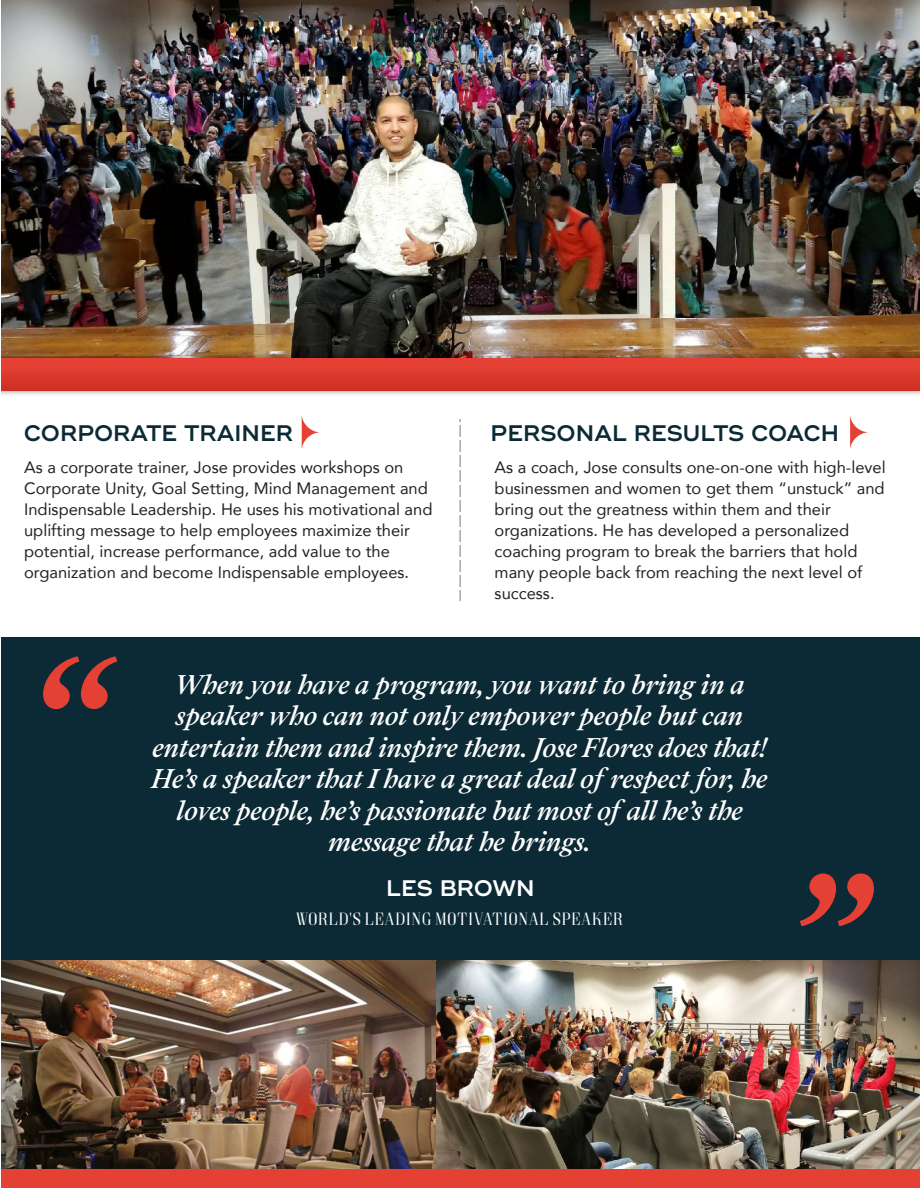
<style>
.page{position:relative;width:920px;height:1188px;background:#fff}
.page>*{position:absolute;margin:0;border:0;box-sizing:border-box;transform-origin:0 0}
.t1{font:italic 500 30px/31.5px "Addington CF";color:#fff;text-align:center}
.t2{font:600 22.5px "Ridley Grotesk";color:#0c2a35}
.t3{font:600 22.5px "Ridley Grotesk";color:#fff}
.t4{font:18px "font 00000000209 ea 498";letter-spacing:-.01em;color:#fff}
.t5{font:16.5px/21px "font 00000000209 ea 498";color:#232323}
</style>
<div class="page">
<img style="left:1px;top:0;width:918px;height:352px">
<img style="left:435px;top:959px;width:484px;height:210px">
<img style="left:1px;top:959px;width:434px;height:210px">
<div style="left:1px;top:637px;width:918px;height:322px;background:#0c2a35"></div>
<svg style="left:459px;top:420px;width:2px;height:180px"></svg>
<img style="left:1px;top:352px;width:918px;height:43px">
<div style="left:1px;top:359px;width:918px;height:32px;background:linear-gradient(to right,#db392d,#db392d)"></div>
<svg style="left:302px;top:417px;width:18px;height:31px"></svg>
<svg style="left:850px;top:415px;width:18px;height:34px"></svg>
<svg style="left:43px;top:656px;width:74px;height:53px"></svg>
<svg style="left:799px;top:873px;width:74px;height:53px"></svg>
<div style="left:1px;top:1169px;width:918px;height:19px;background:#e54034"></div>
<h2 class="t2" style="left:24px;top:419px;width:271px">CORPORATE TRAINER</h2>
<h2 class="t2" style="left:490px;top:419px;width:350px">PERSONAL RESULTS COACH</h2>
<p class="t5" style="left:24px;top:457px;width:410px">As a corporate trainer, Jose provides workshops on Corporate Unity, Goal Setting, Mind Management and Indispensable Leadership. He uses his motivational and uplifting message to help employees maximize their potential, increase performance, add value to the organization and become Indispensable employees.</p>
<p class="t5" style="left:494px;top:457px;width:392px">As a coach, Jose consults one-on-one with high-level businessmen and women to get them “unstuck” and bring out the greatness within them and their organizations. He has developed a personalized coaching program to break the barriers that hold many people back from reaching the next level of success.</p>
<p class="t1" style="left:151px;top:670px;width:617px">When you have a program, you want to bring in a speaker who can not only empower people but can entertain them and inspire them. Jose Flores does that!<br>He’s a speaker that I have a great deal of respect for, he loves people, he’s passionate but most of all he’s the message that he brings.</p>
<h2 class="t3" style="left:386px;top:874px;width:150px">LES BROWN</h2>
<p class="t4" style="left:296px;top:909px;width:330px">WORLD'S LEADING MOTIVATIONAL SPEAKER</p>
</div>
